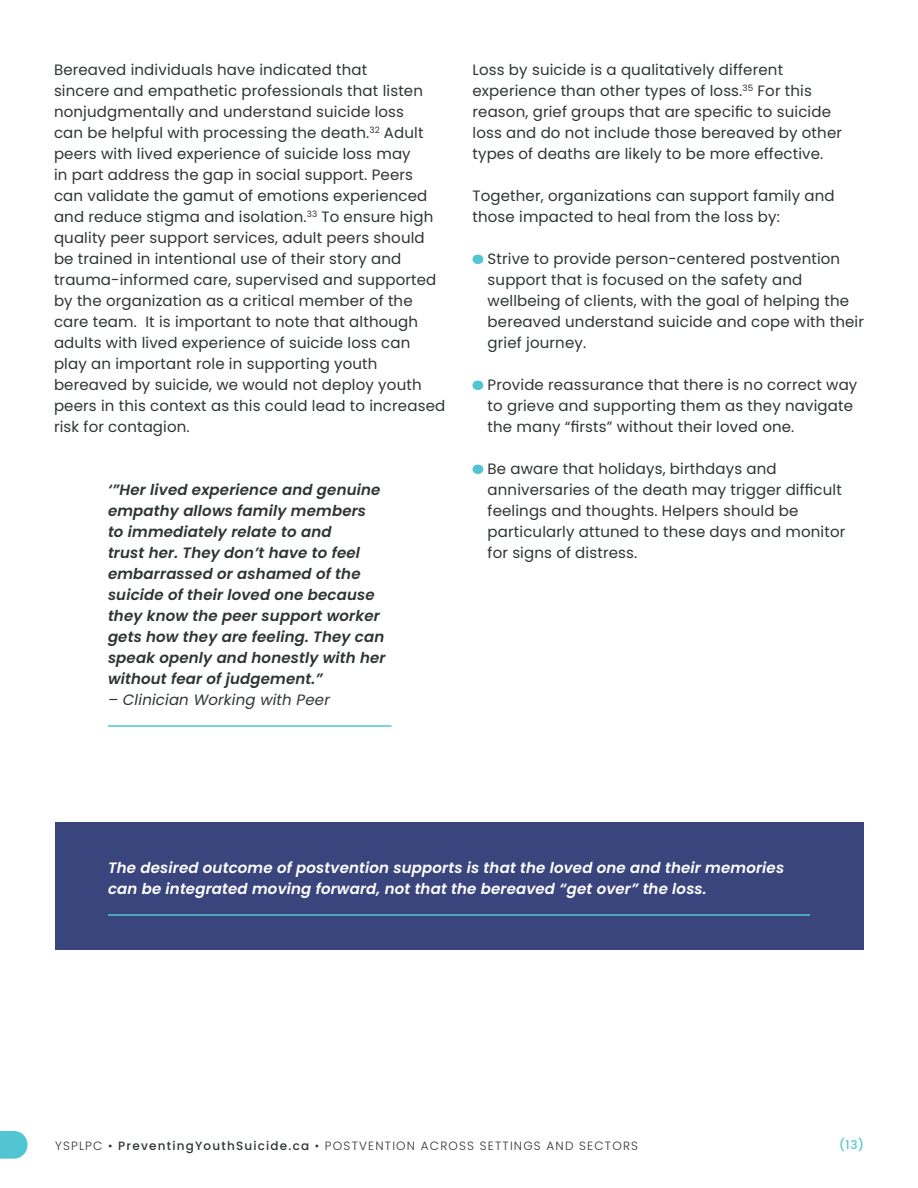
<style>
.page{position:relative;width:918px;height:1188px;background:#fff}
.page>*{position:absolute;margin:0;border:0;box-sizing:border-box;transform-origin:0 0}
.Body_Text_Black{font:15px/21px "Poppins";letter-spacing:.01em;color:#303434}
.List_for_Anchor_Dot{font:15px/21px "Poppins";letter-spacing:.01em;color:#303434}
.Calll-Out{font:italic 600 15px/21px "Poppins";letter-spacing:.01em;color:#303434}
.Calll-Out-2{font:italic 600 15px/21px "Poppins";letter-spacing:.01em;color:#fff}
.Calll-Out-3{font:italic 15px "Poppins";letter-spacing:.01em;color:#303434}
.t1{font:300 12px "Poppins";letter-spacing:.1em;color:#303434}
.t2{font:500 12px "Poppins";color:#51c5d1}
.s1{font-weight:500}
</style>
<div class="page">
<svg style="left:0;top:1131px;width:28px;height:28px"></svg>
<div style="left:55px;top:822px;width:809px;height:128px;background:#3a457d"></div>
<hr style="left:108px;top:725px;width:284px;height:2px;background:#51c5d1">
<svg style="left:472px;top:255px;width:11px;height:9px"></svg>
<svg style="left:472px;top:381px;width:11px;height:9px"></svg>
<svg style="left:472px;top:465px;width:11px;height:9px"></svg>
<hr style="left:108px;top:914px;width:702px;height:2px;background:#51c5d1">
<p class="Body_Text_Black" style="left:54px;top:59px;width:393px">Bereaved individuals have indicated that<br>sincere and empathetic professionals that listen nonjudgmentally and understand suicide loss<br>can be helpful with processing the death.<sup>32</sup> Adult peers with lived experience of suicide loss may<br>in part address the gap in social support. Peers can validate the gamut of emotions experienced and reduce stigma and isolation.<sup>33</sup> To ensure high quality peer support services, adult peers should be trained in intentional use of their story and trauma-informed care, supervised and supported by the organization as a critical member of the care team. It is important to note that although adults with lived experience of suicide loss can play an important role in supporting youth bereaved by suicide, we would not deploy youth peers in this context as this could lead to increased risk for contagion.</p>
<p class="Calll-Out" style="left:108px;top:479px;width:279px">‘”Her lived experience and genuine empathy allows family members<br>to immediately relate to and<br>trust her. They don’t have to feel embarrassed or ashamed of the suicide of their loved one because they know the peer support worker gets how they are feeling. They can speak openly and honestly with her without fear of judgement.”</p>
<p class="Calll-Out-3" style="left:108px;top:691px;width:223px">– Clinician Working with Peer</p>
<p class="Body_Text_Black" style="left:472px;top:59px;width:371px">Loss by suicide is a qualitatively different experience than other types of loss.<sup>35</sup> For this reason, grief groups that are specific to suicide loss and do not include those bereaved by other types of deaths are likely to be more effective.</p>
<p class="Body_Text_Black" style="left:472px;top:185px;width:364px">Together, organizations can support family and those impacted to heal from the loss by:</p>
<p class="List_for_Anchor_Dot" style="left:488px;top:248px;width:378px">Strive to provide person-centered postvention support that is focused on the safety and wellbeing of clients, with the goal of helping the bereaved understand suicide and cope with their grief journey.</p>
<p class="List_for_Anchor_Dot" style="left:488px;top:374px;width:371px">Provide reassurance that there is no correct way to grieve and supporting them as they navigate the many “firsts” without their loved one.</p>
<p class="List_for_Anchor_Dot" style="left:488px;top:458px;width:359px">Be aware that holidays, birthdays and anniversaries of the death may trigger difficult feelings and thoughts. Helpers should be particularly attuned to these days and monitor for signs of distress.</p>
<p class="Calll-Out-2" style="left:108px;top:857px;width:678px">The desired outcome of postvention supports is that the loved one and their memories can be integrated moving forward, not that the bereaved “get over” the loss.</p>
<p class="t1" style="left:55px;top:1138px;width:585px">YSPLPC • <span class="s1">PreventingYouthSuicide.ca</span> • POSTVENTION ACROSS SETTINGS AND SECTORS</p>
<p class="t2" style="left:839px;top:1138px;width:26px">(13)</p>
</div>
